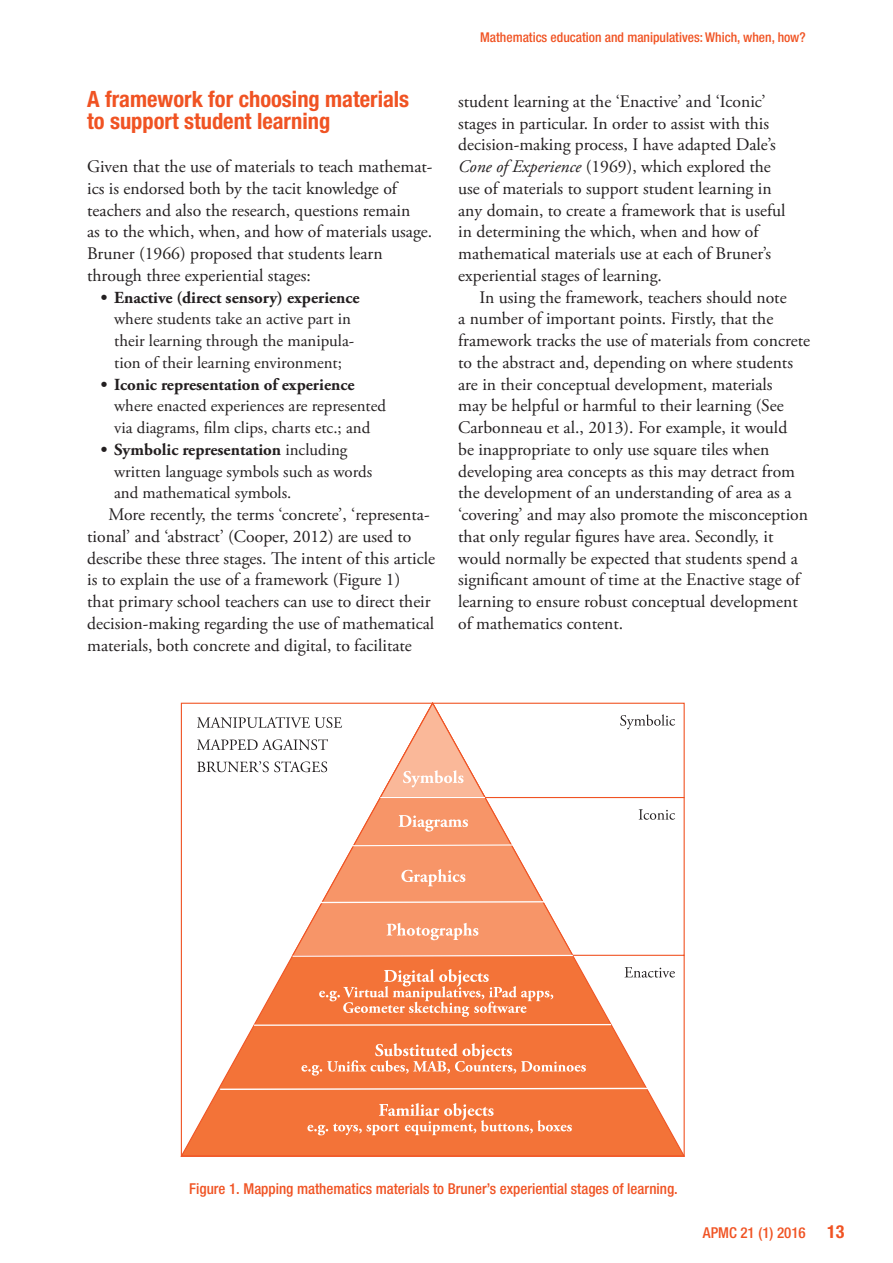
<style>
.page{position:relative;width:893px;height:1263px;background:#fff}
.page>*{position:absolute;margin:0;border:0;box-sizing:border-box;transform-origin:0 0}
.t1{font:700 condensed 22.5px/21.8px "Helvetica Neue";color:#f05323}
.t2{font:17.7px/21.8px "Adobe Garamond Pro";color:#231f20}
.t3{font:16.8px/21.8px "Adobe Garamond Pro";color:#231f20}
.t4{font:700 16.8px "Adobe Garamond Pro";color:#231f20}
.t5{font:500 condensed 15px "Helvetica Neue";color:#f05323}
.t6{font:500 condensed 13.5px "Helvetica Neue";color:#f05323}
.s1{font-weight:700}
.s2{font-style:italic}
.s3{font-weight:700;font-size:18px}
</style>
<div class="page">
<svg style="left:181px;top:702px;width:504px;height:455px"></svg>
<svg style="left:253px;top:1023px;width:359px;height:3px"></svg>
<svg style="left:620px;top:714px;width:55px;height:15px"></svg>
<svg style="left:639px;top:809px;width:36px;height:11px"></svg>
<svg style="left:624px;top:967px;width:51px;height:10px"></svg>
<svg style="left:197px;top:717px;width:145px;height:11px"></svg>
<svg style="left:197px;top:739px;width:131px;height:11px"></svg>
<svg style="left:197px;top:761px;width:130px;height:11px"></svg>
<svg style="left:379px;top:702px;width:108px;height:97px"></svg>
<svg style="left:399px;top:815px;width:69px;height:16px"></svg>
<svg style="left:401px;top:869px;width:64px;height:17px"></svg>
<svg style="left:387px;top:923px;width:91px;height:17px"></svg>
<svg style="left:319px;top:969px;width:234px;height:48px"></svg>
<svg style="left:301px;top:1043px;width:285px;height:32px"></svg>
<svg style="left:307px;top:1103px;width:265px;height:32px"></svg>
<p class="t1" style="left:87px;top:88px;width:324px">A framework for choosing materials to support student learning</p>
<p class="t2" style="left:87px;top:156px;width:347px">Given that the use of materials to teach mathemat&shy;ics is endorsed both by the tacit knowledge of teachers and also the research, questions remain<br>as to the which, when, and how of materials usage.<br>Bruner (1966) proposed that students learn through three experiential stages:</p>
<p class="t4" style="left:101px;top:287px;width:261px">• Enactive (direct sensory) experience</p>
<p class="t3" style="left:114px;top:309px;width:242px">where students take an active part in their learning through the manipula&shy;tion of their learning environment;</p>
<p class="t4" style="left:101px;top:374px;width:255px">• Iconic representation of experience</p>
<p class="t3" style="left:114px;top:396px;width:273px">where enacted experiences are represented via diagrams, film clips, charts etc.; and</p>
<p class="t3" style="left:114px;top:439px;width:260px;text-indent:-13px"><span class="s1">• Symbolic representation</span> including written language symbols such as words and mathematical symbols.</p>
<p class="t2" style="left:87px;top:504px;width:349px;text-indent:21px">More recently, the terms ‘concrete’, ‘representa&shy;tional’ and ‘abstract’ (Cooper, 2012) are used to describe these three stages. The intent of this article is to explain the use of a framework (Figure 1)<br>that primary school teachers can use to direct their decision-making regarding the use of mathematical materials, both concrete and digital, to facilitate</p>
<p class="t6" style="left:480px;top:30px;width:327px">Mathematics education and manipulatives: Which, when, how?</p>
<p class="t2" style="left:458px;top:91px;width:329px">student learning at the ‘Enactive’ and ‘Iconic’ stages in particular. In order to assist with this decision-making process, I have adapted Dale’s <span class="s2">Cone of Experience</span> (1969), which explored the use of materials to support student learning in any domain, to create a framework that is useful in determining the which, when and how of mathematical materials use at each of Bruner’s experiential stages of learning.</p>
<p class="t2" style="left:458px;top:287px;width:353px;text-indent:21px">In using the framework, teachers should note<br>a number of important points. Firstly, that the framework tracks the use of materials from concrete to the abstract and, depending on where students are in their conceptual development, materials<br>may be helpful or harmful to their learning (See Carbonneau et al., 2013). For example, it would<br>be inappropriate to only use square tiles when developing area concepts as this may detract from the development of an understanding of area as a ‘covering’ and may also promote the misconception that only regular figures have area. Secondly, it would normally be expected that students spend a significant amount of time at the Enactive stage of learning to ensure robust conceptual development of mathematics content.</p>
<p class="t5" style="left:189px;top:1180px;width:490px">Figure 1. Mapping mathematics materials to Bruner’s experiential stages of learning.</p>
<p class="t5" style="left:703px;top:1223px;width:143px">APMC 21 (1) 2016 <span class="s3">13</span></p>
</div>
